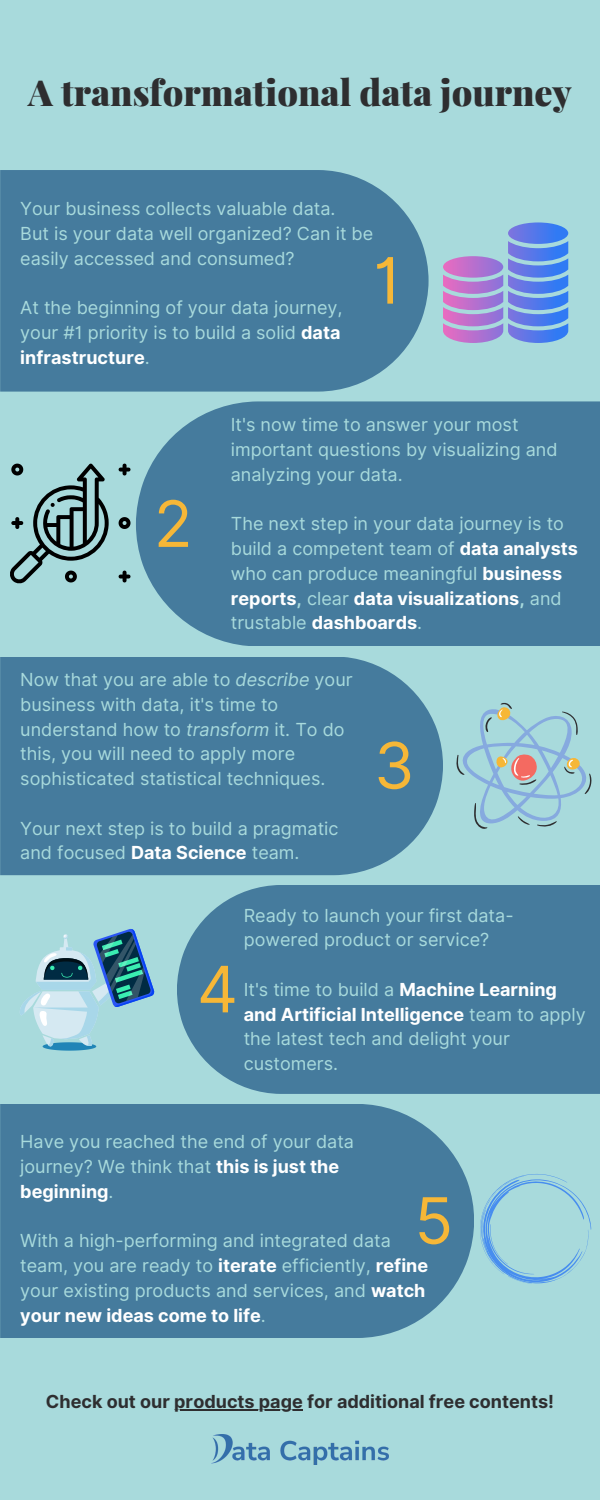
<style>
.page{position:relative;width:600px;height:1500px;background:#a8dadc}
.page>*{position:absolute;margin:0;border:0;box-sizing:border-box;transform-origin:0 0}
.t1{font:64px "Inter";color:#f6b737}
.t2{font:900 36px "Playfair Display";color:#2e2e30}
.t3{font:18px/24.8px "Inter";color:#a8dadc}
.t4{font:700 18px "Inter";color:#2e2e30}
.s1{font-weight:700;color:#fff}
.s2{font-weight:700}
.s3{font-style:italic}
</style>
<div class="page">
<div style="left:0;top:170px;width:428px;height:222px;background:#457b9d"></div>
<div style="left:136px;top:401px;width:464px;height:245px;background:#457b9d"></div>
<div style="left:0;top:657px;width:443px;height:218px;background:#457b9d"></div>
<div style="left:177px;top:885px;width:423px;height:209px;background:#457b9d"></div>
<div style="left:0;top:1104px;width:474px;height:234px;background:#457b9d"></div>
<svg style="left:443px;top:222px;width:125px;height:121px"></svg>
<svg style="left:119px;top:517px;width:12px;height:12px"></svg>
<svg style="left:119px;top:464px;width:12px;height:11px"></svg>
<svg style="left:119px;top:571px;width:12px;height:11px"></svg>
<svg style="left:10px;top:464px;width:99px;height:120px"></svg>
<svg style="left:457px;top:703px;width:134px;height:126px"></svg>
<svg style="left:20px;top:929px;width:135px;height:122px"></svg>
<svg style="left:480px;top:1174px;width:111px;height:110px"></svg>
<img style="left:211px;top:1434px;width:178px;height:31px">
<hr style="left:174px;top:1410px;width:129px;height:1px;background:#2e2e30">
<h2 class="t2" style="left:28px;top:67px;width:545px">A transformational data journey</h2>
<p class="t3" style="left:20px;top:196px;width:355px">Your business collects valuable data.<br>But is your data well organized? Can it be easily accessed and consumed?</p>
<p class="t3" style="left:20px;top:295px;width:324px;text-align:justify">At the beginning of your data journey, your #1 priority is to build a solid <span class="s1">data infrastructure</span>.</p>
<h1 class="t1" style="left:373px;top:242px;width:30px">1</h1>
<h1 class="t1" style="left:154px;top:485px;width:40px">2</h1>
<p class="t3" style="left:231px;top:412px;width:328px">It's now time to answer your most important questions by visualizing and analyzing your data.</p>
<p class="t3" style="left:231px;top:511px;width:349px">The next step in your data journey is to build a competent team of <span class="s1">data analysts </span>who can produce meaningful <span class="s1">business reports</span><span class="s2">,</span> clear <span class="s1">data visualizations</span><span class="s2">,</span> and trustable <span class="s1">dashboards</span>.</p>
<p class="t3" style="left:20px;top:667px;width:334px">Now that you are able to <span class="s3">describe</span> your business with data, it's time to understand how to <span class="s3">transform</span> it. To do this, you will need to apply more sophisticated statistical techniques.</p>
<p class="t3" style="left:20px;top:816px;width:320px">Your next step is to build a pragmatic and focused <span class="s1">Data Science</span> team.</p>
<h1 class="t1" style="left:374px;top:727px;width:42px">3</h1>
<h1 class="t1" style="left:197px;top:951px;width:43px">4</h1>
<p class="t3" style="left:244px;top:903px;width:271px">Ready to launch your first data&shy;powered product or service?</p>
<p class="t3" style="left:244px;top:977px;width:344px">It's time to build a <span class="s1">Machine Learning and Artificial Intelligence</span> team to apply the latest tech and delight your customers.</p>
<p class="t3" style="left:20px;top:1130px;width:335px">Have you reached the end of your data journey? We think that <span class="s1">this is just the beginning</span>.</p>
<p class="t3" style="left:20px;top:1229px;width:409px">With a high-performing and integrated data team, you are ready to <span class="s1">iterate</span> efficiently, <span class="s1">refine </span>your existing products and services, and <span class="s1">watch your new ideas come to life</span>.</p>
<h1 class="t1" style="left:414px;top:1182px;width:40px">5</h1>
<p class="t4" style="left:46px;top:1391px;width:509px">Check out our products page for additional free contents!</p>
</div>
